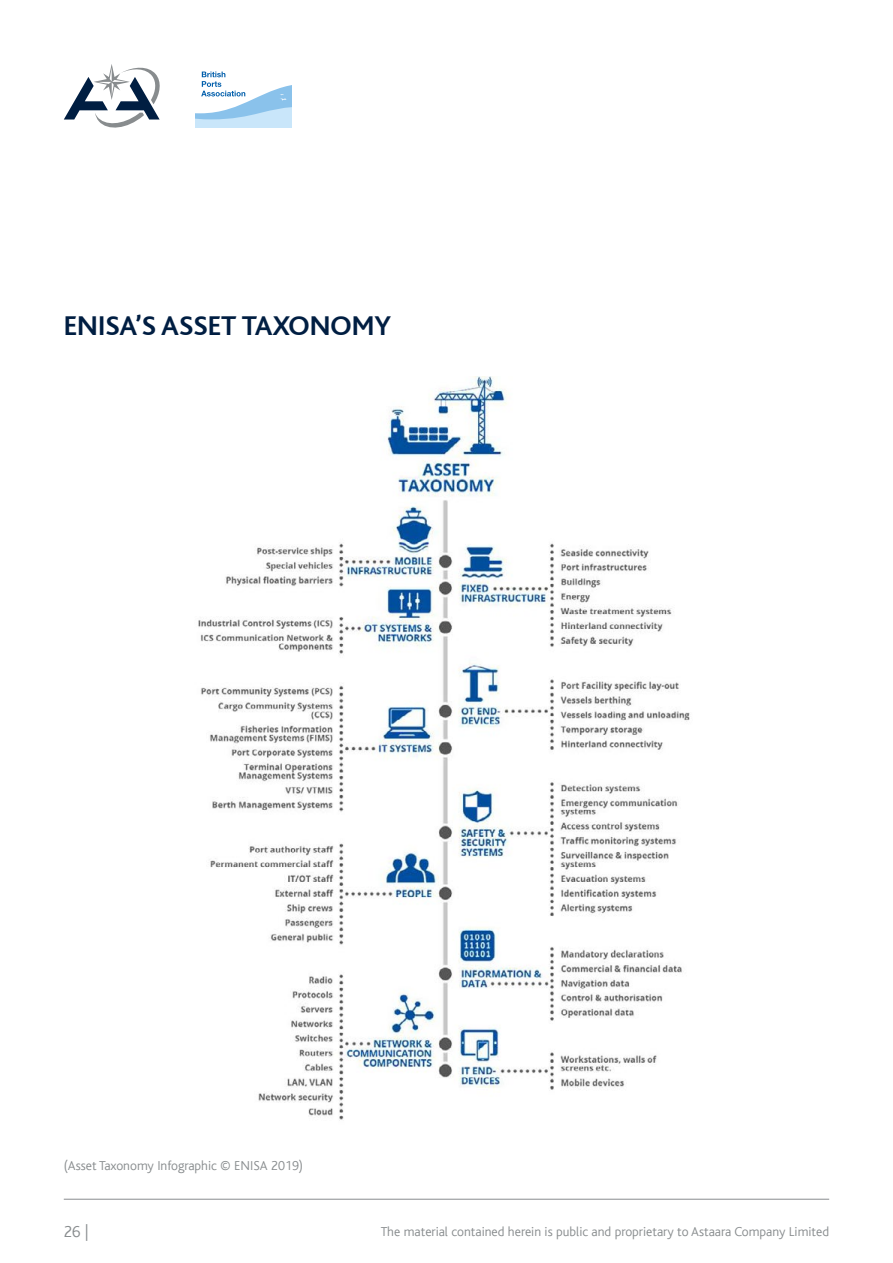
<style>
.page{position:relative;width:893px;height:1263px;background:#fff}
.page>*{position:absolute;margin:0;border:0;box-sizing:border-box;transform-origin:0 0}
.t1{font:700 28.5px "Bliss";color:#001e42}
.t2{font:300 16.5px "Bliss";color:#888c8e}
.t3{font:300 13.5px "Bliss";color:#888c8e}
</style>
<div class="page">
<hr style="left:64px;top:1199px;width:765px;height:1px;background:#888c8e">
<img style="left:198px;top:376px;width:492px;height:744px">
<svg style="left:64px;top:64px;width:96px;height:64px"></svg>
<svg style="left:196px;top:72px;width:95px;height:56px"></svg>
<h1 class="t1" style="left:64px;top:310px;width:329px">ENISA’S ASSET TAXONOMY</h1>
<p class="t3" style="left:64px;top:1158px;width:241px">(Asset Taxonomy Infographic © ENISA 2019)</p>
<p class="t2" style="left:64px;top:1223px;width:27px">26 |</p>
<p class="t3" style="left:381px;top:1224px;width:450px">The material contained herein is public and proprietary to Astaara Company Limited</p>
</div>
